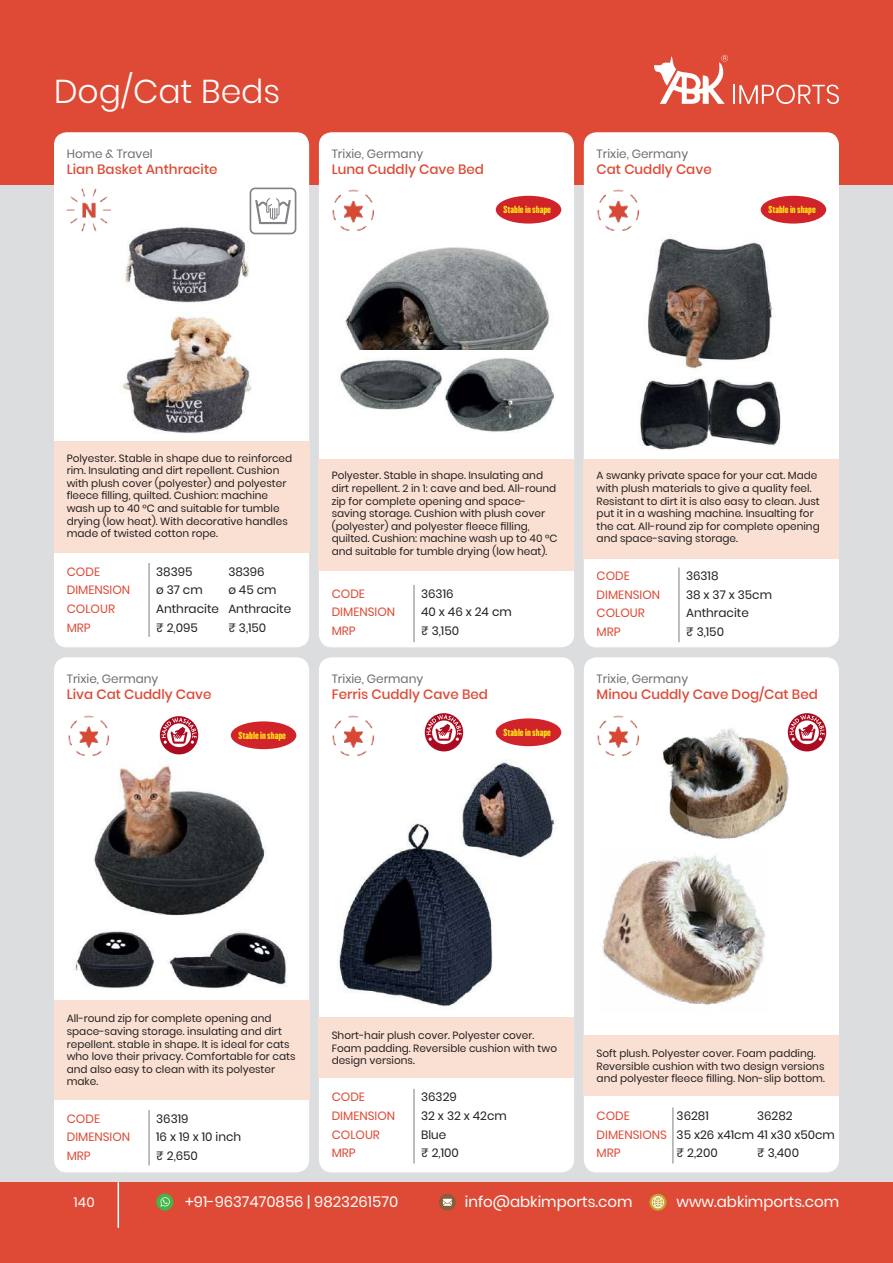
<style>
.page{position:relative;width:893px;height:1263px;background:#fff}
.page>*{position:absolute;margin:0;border:0;box-sizing:border-box;transform-origin:0 0}
.t1{font:300 33px "Poppins";color:#fff}
.t2{font:15px "Poppins";color:#fff}
.t3{font:500 13.5px "Poppins";color:#de4a35}
.t4{font:13.5px "Poppins";color:#fff}
.t5{font:12px/18.6px "Poppins";color:#231f20}
.t6{font:12px/18.6px "Poppins";color:#de4a35}
.t7{font:12px "Poppins";color:#6c6d70}
.t8{font:10.5px/12.6px "Poppins";color:#231f20}
.t9{font:9px "Champion HTF Lightweight";color:#ffe616}
</style>
<div class="page">
<div style="left:0;top:0;width:893px;height:1205px;background:#dcdddf"></div>
<div style="left:0;top:1182px;width:893px;height:81px;background:#de4a35"></div>
<div style="left:0;top:0;width:893px;height:185px;background:#de4a35"></div>
<hr style="left:118px;top:1182px;width:1px;height:46px;background:#fff">
<svg style="left:654px;top:55px;width:185px;height:49px"></svg>
<div style="left:156px;top:1193px;width:17px;height:17px;background:#42b649;border-radius:50%"></div>
<svg style="left:160px;top:1197px;width:10px;height:10px"></svg>
<div style="left:439px;top:1194px;width:17px;height:17px;background:#8a5d3b;border-radius:50%"></div>
<svg style="left:443px;top:1199px;width:9px;height:7px"></svg>
<svg style="left:649px;top:1194px;width:17px;height:17px"></svg>
<svg style="left:652px;top:1196px;width:12px;height:12px"></svg>
<div style="left:54px;top:132px;width:255px;height:515px;background:#fff;border-radius:13px"></div>
<div style="left:319px;top:132px;width:255px;height:515px;background:#fff;border-radius:13px"></div>
<div style="left:584px;top:132px;width:255px;height:515px;background:#fff;border-radius:13px"></div>
<div style="left:584px;top:657px;width:255px;height:515px;background:#fff;border-radius:13px"></div>
<div style="left:319px;top:657px;width:255px;height:515px;background:#fff;border-radius:13px"></div>
<div style="left:54px;top:657px;width:255px;height:515px;background:#fff;border-radius:13px"></div>
<div style="left:54px;top:441px;width:255px;height:112px;background:#fae0d3"></div>
<div style="left:54px;top:1000px;width:255px;height:100px;background:#fae0d3"></div>
<div style="left:319px;top:1017px;width:255px;height:60px;background:#fae0d3"></div>
<div style="left:584px;top:1035px;width:255px;height:60px;background:#fae0d3"></div>
<div style="left:319px;top:459px;width:255px;height:111px;background:#fae0d3"></div>
<div style="left:584px;top:459px;width:255px;height:100px;background:#fae0d3"></div>
<hr style="left:148px;top:563px;width:2px;height:74px;background:#a8a9ad">
<img style="left:125px;top:224px;width:127px;height:79px">
<hr style="left:413px;top:585px;width:2px;height:57px;background:#a8a9ad">
<img style="left:444px;top:358px;width:110px;height:74px">
<img style="left:337px;top:359px;width:105px;height:51px">
<img style="left:345px;top:247px;width:205px;height:102px">
<div style="left:496px;top:196px;width:65px;height:28px;background:#d1232a;border-radius:50%"></div>
<div style="left:231px;top:721px;width:65px;height:28px;background:#d1232a;border-radius:50%"></div>
<div style="left:496px;top:718px;width:65px;height:28px;background:#d1232a;border-radius:50%"></div>
<div style="left:761px;top:196px;width:65px;height:28px;background:#d1232a;border-radius:50%"></div>
<div style="left:160px;top:716px;width:38px;height:38px;background:#ab0a20;border-radius:50%"></div>
<div style="left:167px;top:723px;width:24px;height:24px;background:#fff;border-radius:50%"></div>
<svg style="left:161px;top:717px;width:36px;height:27px"></svg>
<div style="left:425px;top:713px;width:38px;height:38px;background:#ab0a20;border-radius:50%"></div>
<div style="left:432px;top:720px;width:24px;height:24px;background:#fff;border-radius:50%"></div>
<svg style="left:426px;top:715px;width:35px;height:26px"></svg>
<div style="left:788px;top:713px;width:38px;height:38px;background:#ab0a20;border-radius:50%"></div>
<div style="left:795px;top:720px;width:24px;height:24px;background:#fff;border-radius:50%"></div>
<svg style="left:789px;top:715px;width:36px;height:26px"></svg>
<hr style="left:678px;top:567px;width:2px;height:75px;background:#a8a9ad">
<img style="left:648px;top:235px;width:124px;height:134px">
<img style="left:638px;top:376px;width:143px;height:74px">
<hr style="left:148px;top:1110px;width:2px;height:55px;background:#a8a9ad">
<hr style="left:413px;top:1089px;width:2px;height:74px;background:#a8a9ad">
<img style="left:74px;top:931px;width:80px;height:57px">
<img style="left:168px;top:930px;width:120px;height:58px">
<img style="left:94px;top:762px;width:171px;height:154px">
<img style="left:339px;top:822px;width:154px;height:185px">
<img style="left:459px;top:760px;width:97px;height:99px">
<hr style="left:672px;top:1107px;width:2px;height:56px;background:#a8a9ad">
<img style="left:662px;top:724px;width:135px;height:115px">
<img style="left:602px;top:853px;width:163px;height:152px">
<img style="left:67px;top:188px;width:44px;height:44px">
<img style="left:333px;top:190px;width:41px;height:40px">
<img style="left:598px;top:190px;width:40px;height:40px">
<img style="left:68px;top:715px;width:41px;height:41px">
<img style="left:333px;top:715px;width:41px;height:41px">
<img style="left:598px;top:715px;width:40px;height:41px">
<img style="left:120px;top:315px;width:132px;height:119px">
<div style="left:250px;top:188px;width:46px;height:46px;border:2px solid #808285;border-radius:5px"></div>
<svg style="left:255px;top:198px;width:36px;height:26px"></svg>
<h1 class="t1" style="left:54px;top:73px;width:228px">Dog/Cat Beds</h1>
<p class="t7" style="left:67px;top:147px;width:88px">Home &amp; Travel</p>
<p class="t3" style="left:67px;top:161px;width:152px">Lian Basket Anthracite</p>
<p class="t7" style="left:332px;top:147px;width:93px">Trixie, Germany</p>
<p class="t3" style="left:332px;top:161px;width:154px">Luna Cuddly Cave Bed</p>
<p class="t9" style="left:504px;top:204px;width:49px">Stable in shape</p>
<p class="t7" style="left:597px;top:147px;width:93px">Trixie, Germany</p>
<p class="t3" style="left:597px;top:161px;width:117px">Cat Cuddly Cave</p>
<p class="t9" style="left:768px;top:204px;width:49px">Stable in shape</p>
<p class="t8" style="left:67px;top:452px;width:227px">Polyester. Stable in shape due to reinforced rim. Insulating and dirt repellent. Cushion with plush cover (polyester) and polyester fleece filling, quilted. Cushion: machine wash up to 40 °C and suitable for tumble drying (low heat). With decorative handles made of twisted cotton rope.</p>
<p class="t6" style="left:67px;top:562px;width:65px">CODE<br>DIMENSION<br>COLOUR<br>MRP</p>
<p class="t5" style="left:156px;top:562px;width:64px">38395<br>ø 37 cm<br>Anthracite ₹ 2,095</p>
<p class="t5" style="left:228px;top:562px;width:64px">38396<br>ø 45 cm<br>Anthracite ₹ 3,150</p>
<p class="t7" style="left:67px;top:671px;width:93px">Trixie, Germany</p>
<p class="t3" style="left:67px;top:686px;width:146px">Liva Cat Cuddly Cave</p>
<p class="t8" style="left:332px;top:469px;width:227px">Polyester. Stable in shape. Insulating and dirt repellent. 2 in 1: cave and bed. All-round zip for complete opening and space&shy;saving storage. Cushion with plush cover (polyester) and polyester fleece filling, quilted. Cushion: machine wash up to 40 °C and suitable for tumble drying (low heat).</p>
<p class="t8" style="left:597px;top:469px;width:225px">A swanky private space for your cat. Made with plush materials to give a quality feel.<br>Resistant to dirt it is also easy to clean. Just put it in a washing machine. Insualting for the cat. All-round zip for complete opening and space-saving storage.</p>
<p class="t6" style="left:332px;top:584px;width:65px">CODE<br>DIMENSION<br>MRP</p>
<p class="t5" style="left:421px;top:584px;width:92px">36316<br>40 x 46 x 24 cm ₹ 3,150</p>
<p class="t7" style="left:332px;top:671px;width:93px">Trixie, Germany</p>
<p class="t3" style="left:332px;top:686px;width:158px">Ferris Cuddly Cave Bed</p>
<p class="t6" style="left:597px;top:567px;width:65px">CODE<br>DIMENSION<br>COLOUR<br>MRP</p>
<p class="t5" style="left:686px;top:567px;width:87px">36318<br>38 x 37 x 35cm<br>Anthracite<br>₹ 3,150</p>
<p class="t7" style="left:597px;top:671px;width:93px">Trixie, Germany</p>
<p class="t3" style="left:597px;top:686px;width:223px">Minou Cuddly Cave Dog/Cat Bed</p>
<p class="t9" style="left:239px;top:729px;width:49px">Stable in shape</p>
<p class="t9" style="left:504px;top:726px;width:49px">Stable in shape</p>
<p class="t8" style="left:67px;top:1012px;width:230px">All-round zip for complete opening and space-saving storage. insulating and dirt repellent. stable in shape. It is ideal for cats who love their privacy. Comfortable for cats and also easy to clean with its polyester make.</p>
<p class="t6" style="left:67px;top:1109px;width:65px">CODE<br>DIMENSION<br>MRP</p>
<p class="t5" style="left:156px;top:1109px;width:87px">36319<br>16 x 19 x 10 inch ₹ 2,650</p>
<p class="t8" style="left:332px;top:1029px;width:227px">Short-hair plush cover. Polyester cover.<br>Foam padding. Reversible cushion with two design versions.</p>
<p class="t6" style="left:332px;top:1088px;width:65px">CODE<br>DIMENSION<br>COLOUR<br>MRP</p>
<p class="t5" style="left:421px;top:1088px;width:87px">36329<br>32 x 32 x 42cm<br>Blue<br>₹ 2,100</p>
<p class="t8" style="left:597px;top:1047px;width:230px">Soft plush. Polyester cover. Foam padding.<br>Reversible cushion with two design versions and polyester fleece filling. Non-slip bottom.</p>
<p class="t5" style="left:757px;top:1107px;width:37px">36282</p>
<p class="t5" style="left:757px;top:1144px;width:43px">₹ 3,400</p>
<p class="t6" style="left:597px;top:1107px;width:72px">CODE<br>DIMENSIONS<br>MRP</p>
<p class="t5" style="left:677px;top:1107px;width:160px">36281<br>35 x26 x41cm 41 x30 x50cm ₹ 2,200</p>
<p class="t4" style="left:74px;top:1194px;width:23px">140</p>
<h2 class="t2" style="left:185px;top:1192px;width:214px">+91-9637470856 | 9823261570</h2>
<h2 class="t2" style="left:465px;top:1193px;width:169px">info@abkimports.com</h2>
<h2 class="t2" style="left:676px;top:1193px;width:164px">www.abkimports.com</h2>
</div>
